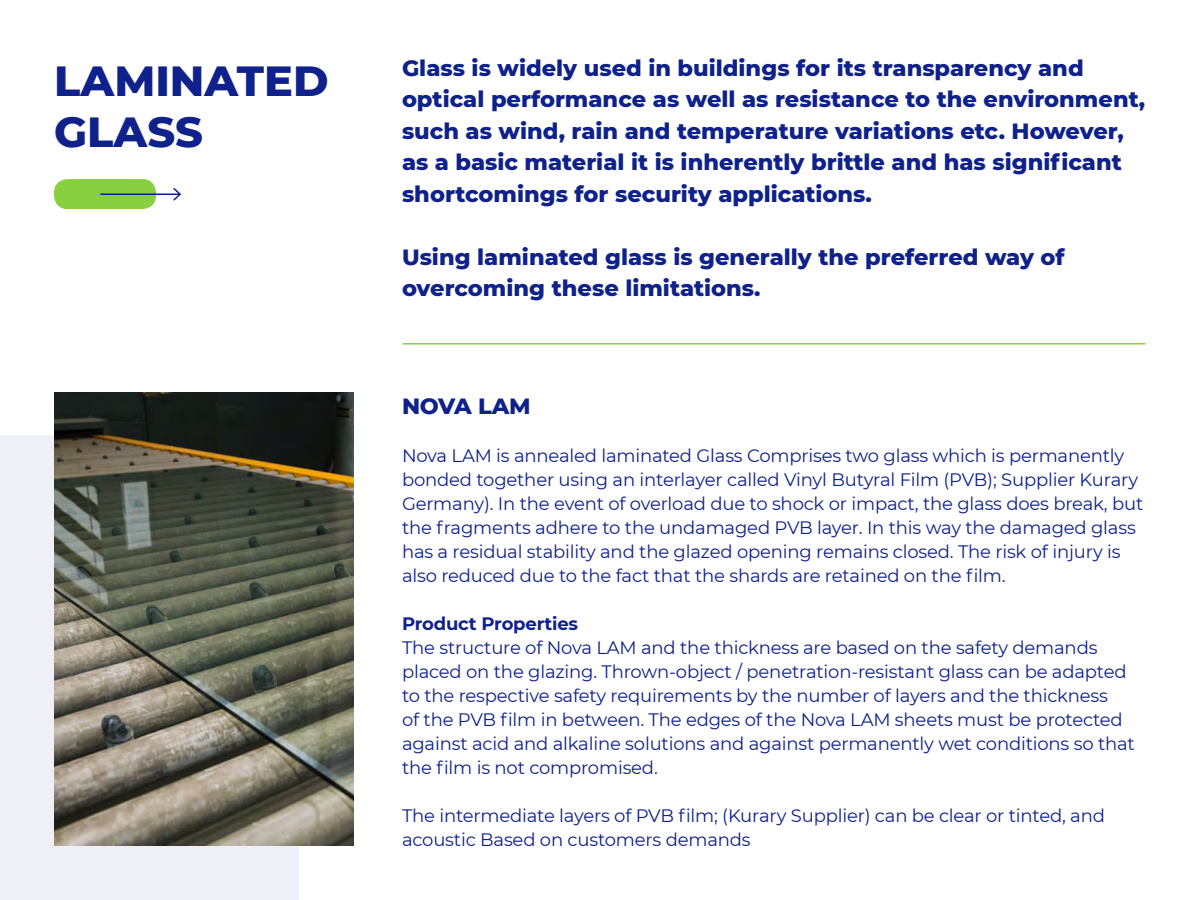
<style>
.page{position:relative;width:1200px;height:900px;background:#fff}
.page>*{position:absolute;margin:0;border:0;box-sizing:border-box;transform-origin:0 0}
.t1{font:800 43.05px/51.6px "Montserrat";color:#0f218b}
.t2{font:800 22.5px/31.5px "Montserrat";color:#0f218b}
.t3{font:18px/24px "Montserrat";letter-spacing:-.01em;color:#0f218b}
.t4{font:700 18px "Montserrat";letter-spacing:-.01em;color:#0f218b}
</style>
<div class="page">
<div style="left:0;top:436px;width:298px;height:464px;background:#eeeff7"></div>
<div style="left:54px;top:179px;width:102px;height:30px;background:#88d03f;border-radius:14px"></div>
<hr style="left:101px;top:193px;width:79px;height:2px;background:#0f218b">
<svg style="left:172px;top:188px;width:9px;height:13px"></svg>
<hr style="left:403px;top:343px;width:742px;height:2px;background:#88d03f">
<img style="left:54px;top:392px;width:299px;height:454px">
<h1 class="t1" style="left:54px;top:52px;width:276px">LAMINATED<br>GLASS</h1>
<p class="t2" style="left:402px;top:51px;width:745px">Glass is widely used in buildings for its transparency and optical performance as well as resistance to the environment, such as wind, rain and temperature variations etc. However, as a basic material it is inherently brittle and has significant shortcomings for security applications.</p>
<p class="t2" style="left:402px;top:240px;width:664px">Using laminated glass is generally the preferred way of overcoming these limitations.</p>
<p class="t2" style="left:402px;top:389px;width:130px">NOVA LAM</p>
<p class="t3" style="left:402px;top:443px;width:743px">Nova LAM is annealed laminated Glass Comprises two glass which is permanently bonded together using an interlayer called Vinyl Butyral Film (PVB); Supplier Kurary Germany). In the event of overload due to shock or impact, the glass does break, but the fragments adhere to the undamaged PVB layer. In this way the damaged glass has a residual stability and the glazed opening remains closed. The risk of injury is also reduced due to the fact that the shards are retained on the film.</p>
<p class="t4" style="left:402px;top:611px;width:178px">Product Properties</p>
<p class="t3" style="left:402px;top:635px;width:734px">The structure of Nova LAM and the thickness are based on the safety demands placed on the glazing. Thrown-object / penetration-resistant glass can be adapted to the respective safety requirements by the number of layers and the thickness<br>of the PVB film in between. The edges of the Nova LAM sheets must be protected against acid and alkaline solutions and against permanently wet conditions so that the film is not compromised.</p>
<p class="t3" style="left:402px;top:803px;width:704px">The intermediate layers of PVB film; (Kurary Supplier) can be clear or tinted, and acoustic Based on customers demands</p>
</div>
